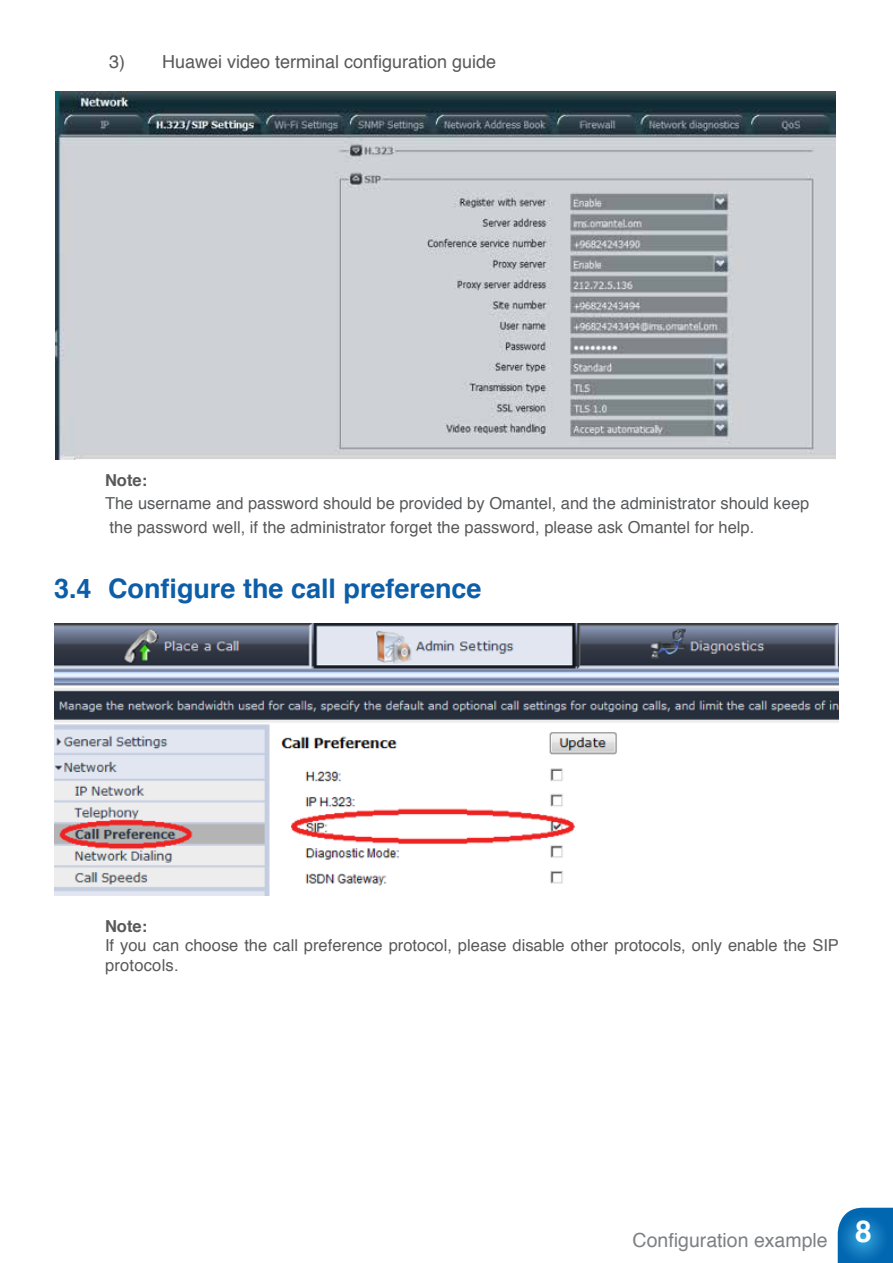
<style>
.page{position:relative;width:893px;height:1263px;background:#fff}
.page>*{position:absolute;margin:0;border:0;box-sizing:border-box;transform-origin:0 0}
.t1{font:700 30px "Helvetica";color:#fff}
.t2{font:700 27px "Helvetica";color:#0d5ea8}
.t3{font:19.5px "Helvetica";color:#7e8083}
.t4{font:18px "Helvetica";color:#58595b}
.t5{font:16.5px/24px "Helvetica";color:#58595b}
.t6{font:700 16.5px "Helvetica";color:#58595b}
</style>
<div class="page">
<svg style="left:838px;top:1208px;width:55px;height:55px;background:#1579bc"></svg>
<img style="left:55px;top:92px;width:780px;height:367px">
<img style="left:54px;top:624px;width:785px;height:272px">
<p class="t4" style="left:109px;top:47px;width:18px">)3</p>
<p class="t4" style="left:162px;top:47px;width:336px">Huawei video terminal configuration guide</p>
<p class="t6" style="left:105px;top:467px;width:44px">Note:</p>
<p class="t5" style="left:105px;top:491px;width:706px">The username and password should be provided by Omantel, and the administrator should keep the password well if, the administrator forget the password, please ask Omantel for help.</p>
<h2 class="t2" style="left:54px;top:566px;width:39px">3.4</h2>
<h2 class="t2" style="left:108px;top:566px;width:375px">Configure the call preference</h2>
<p class="t6" style="left:105px;top:912px;width:44px">Note:</p>
<p class="t5" style="left:105px;top:936px;width:735px;line-height:19.5px">If you can choose the call preference protocol, please disable other protocols, only enable the SIP protocols.</p>
<p class="t3" style="left:633px;top:1225px;width:197px">Configuration example</p>
<h1 class="t1" style="left:855px;top:1208px;width:18px">8</h1>
</div>
